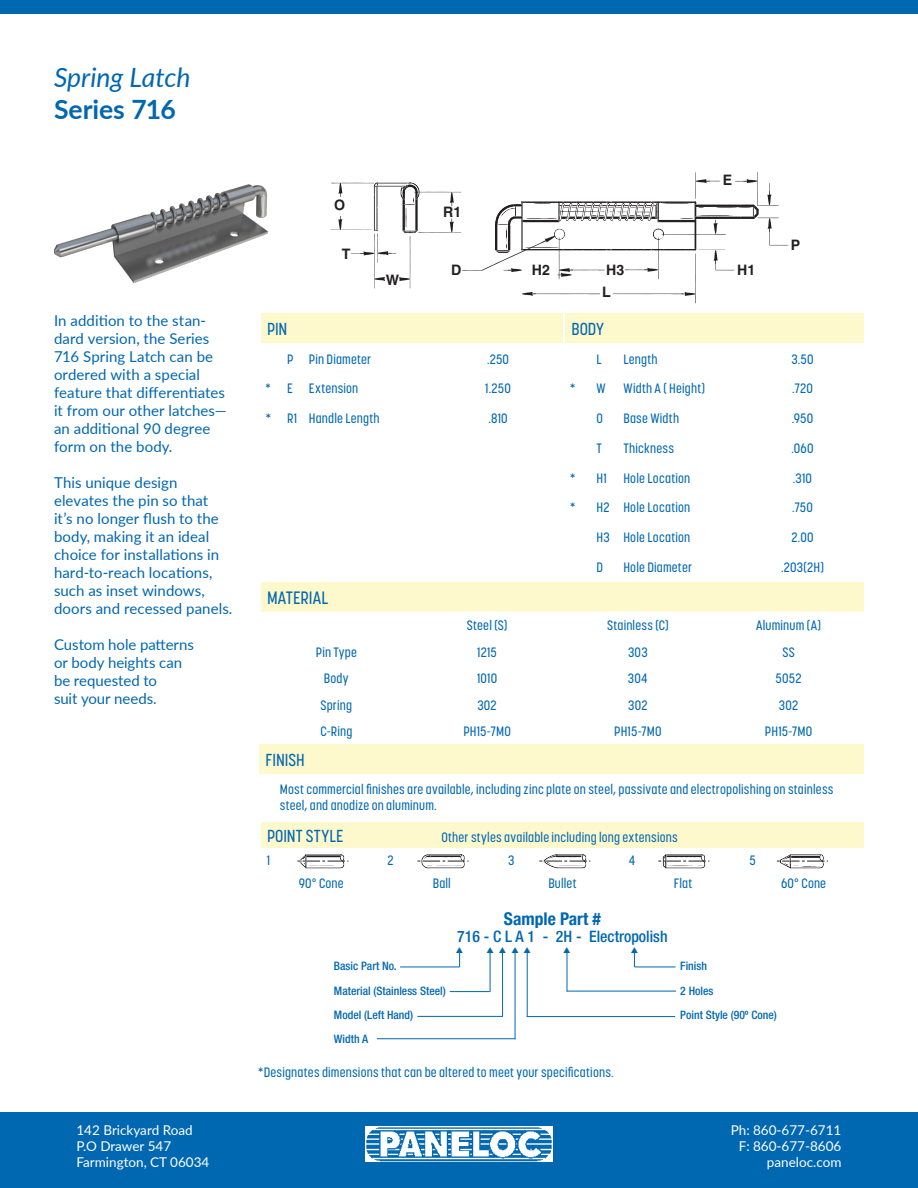
<style>
.page{position:relative;width:918px;height:1188px;background:#fff}
.page>*{position:absolute;margin:0;border:0;box-sizing:border-box;transform-origin:0 0}
.t1{font:italic 26.55px "Lato";color:#0067b1}
.t2{font:700 26.55px "Lato";letter-spacing:-.005em;color:#0067b1}
.t3{font:500 17.85px "Korolev Condensed";letter-spacing:.005em;color:#0067b1}
.t4{font:700 condensed 17.55px "Helvetica Neue";color:#0067b1}
.t5{font:500 17.25px "Korolev Condensed";color:#0067b1}
.t6{font:500 condensed 15.75px "Helvetica Neue LT Std";color:#0067b1}
.t7{font:15px/18px "Lato";letter-spacing:.005em;color:#0067b1}
.t8{font:700 14.4px "Helvetica";color:#231f20}
.t9{font:500 13.5px/16.2px "Korolev Condensed";letter-spacing:.015em;color:#0067b1}
.t10{font:13.5px/16.2px "Lato";color:#fff}
.t11{font:500 condensed 11.7px "Helvetica Neue LT Std";color:#0067b1}
</style>
<div class="page">
<div style="left:0;top:1112px;width:918px;height:76px;background:#0067b1"></div>
<div style="left:0;top:0;width:918px;height:14px;background:#0067b1"></div>
<img style="left:366px;top:1126px;width:186px;height:35px">
<div style="left:566px;top:313px;width:298px;height:30px;background:#fef8cd"></div>
<div style="left:260px;top:744px;width:604px;height:30px;background:#fef8cd"></div>
<div style="left:261px;top:313px;width:301px;height:30px;background:#fef8cd"></div>
<div style="left:261px;top:582px;width:603px;height:30px;background:#fef8cd"></div>
<div style="left:261px;top:822px;width:603px;height:26px;background:#fef8cd"></div>
<img style="left:327px;top:854px;width:22px;height:15px">
<img style="left:297px;top:854px;width:29px;height:15px">
<img style="left:453px;top:854px;width:16px;height:15px">
<img style="left:417px;top:854px;width:36px;height:15px">
<img style="left:539px;top:854px;width:52px;height:15px">
<img style="left:658px;top:854px;width:18px;height:15px">
<img style="left:676px;top:854px;width:34px;height:15px">
<img style="left:820px;top:854px;width:8px;height:15px">
<img style="left:777px;top:854px;width:43px;height:15px">
<svg style="left:330px;top:172px;width:458px;height:131px"></svg>
<img style="left:54px;top:184px;width:214px;height:99px">
<hr style="left:377px;top:1038px;width:138px;height:1px;background:#0067b1">
<hr style="left:400px;top:967px;width:60px;height:1px;background:#0067b1">
<hr style="left:450px;top:991px;width:40px;height:1px;background:#0067b1">
<hr style="left:490px;top:952px;width:1px;height:40px;background:#0067b1">
<hr style="left:502px;top:952px;width:1px;height:64px;background:#0067b1">
<hr style="left:417px;top:1016px;width:86px;height:1px;background:#0067b1">
<hr style="left:515px;top:952px;width:1px;height:87px;background:#0067b1">
<hr style="left:567px;top:952px;width:1px;height:40px;background:#0067b1">
<hr style="left:527px;top:952px;width:1px;height:64px;background:#0067b1">
<hr style="left:635px;top:967px;width:41px;height:1px;background:#0067b1">
<hr style="left:567px;top:991px;width:109px;height:1px;background:#0067b1">
<hr style="left:527px;top:1016px;width:148px;height:1px;background:#0067b1">
<svg style="left:456px;top:952px;width:5px;height:15px"></svg>
<svg style="left:633px;top:952px;width:5px;height:15px"></svg>
<h1 class="t1" style="left:54px;top:59px;width:138px">Spring Latch</h1>
<h1 class="t2" style="left:54px;top:90px;width:123px">Series 716</h1>
<p class="t7" style="left:54px;top:310px;width:174px">In addition to the stan&shy;dard version, the Series<br>716 Spring Latch can be ordered with a special feature that differentiates it from our other latches— an additional 90 degree form on the body.</p>
<p class="t7" style="left:54px;top:472px;width:180px">This unique design elevates the pin so that<br>it’s no longer flush to the body, making it an ideal choice for installations in hard-to-reach locations, such as inset windows, doors and recessed panels.</p>
<p class="t7" style="left:54px;top:634px;width:141px">Custom hole patterns or body heights can be requested to<br>suit your needs.</p>
<p class="t5" style="left:267px;top:319px;width:22px">PIN</p>
<p class="t8" style="left:334px;top:197px;width:13px">O</p>
<p class="t8" style="left:342px;top:245px;width:10px">T</p>
<p class="t8" style="left:386px;top:271px;width:15px">W</p>
<p class="t8" style="left:443px;top:203px;width:20px">R1</p>
<p class="t8" style="left:451px;top:261px;width:12px">D</p>
<p class="t8" style="left:532px;top:261px;width:20px">H2</p>
<p class="t9" style="left:287px;top:351px;width:86px">P Pin Diameter</p>
<p class="t9" style="left:487px;top:351px;width:24px">.250</p>
<p class="t9" style="left:265px;top:381px;width:95px">* E Extension</p>
<p class="t9" style="left:485px;top:381px;width:27px">1.250</p>
<p class="t9" style="left:265px;top:410px;width:116px">* R1 Handle Length</p>
<p class="t9" style="left:488px;top:410px;width:21px">.810</p>
<h2 class="t3" style="left:267px;top:587px;width:63px">MATERIAL</h2>
<p class="t8" style="left:723px;top:171px;width:11px">E</p>
<p class="t8" style="left:606px;top:261px;width:20px">H3</p>
<p class="t8" style="left:737px;top:261px;width:20px">H1</p>
<p class="t8" style="left:602px;top:284px;width:10px">L</p>
<p class="t8" style="left:791px;top:236px;width:11px">P</p>
<p class="t5" style="left:572px;top:319px;width:34px">BODY</p>
<p class="t9" style="left:597px;top:351px;width:7px">L</p>
<p class="t9" style="left:623px;top:351px;width:36px">Length</p>
<p class="t9" style="left:792px;top:351px;width:23px">3.50</p>
<p class="t9" style="left:570px;top:381px;width:37px">* W</p>
<p class="t9" style="left:623px;top:381px;width:83px">Width A ( Height)</p>
<p class="t9" style="left:792px;top:381px;width:22px">.720</p>
<p class="t9" style="left:597px;top:410px;width:8px">O</p>
<p class="t9" style="left:623px;top:410px;width:57px">Base Width</p>
<p class="t9" style="left:792px;top:410px;width:23px">.950</p>
<p class="t9" style="left:597px;top:440px;width:7px">T</p>
<p class="t9" style="left:623px;top:440px;width:52px">Thickness</p>
<p class="t9" style="left:791px;top:440px;width:24px">.060</p>
<p class="t9" style="left:570px;top:470px;width:122px">* H1 Hole Location</p>
<p class="t9" style="left:793px;top:470px;width:21px">.310</p>
<p class="t9" style="left:570px;top:499px;width:122px">* H2 Hole Location</p>
<p class="t9" style="left:792px;top:499px;width:22px">.750</p>
<p class="t9" style="left:597px;top:529px;width:95px">H3 Hole Location</p>
<p class="t9" style="left:791px;top:529px;width:24px">2.00</p>
<p class="t9" style="left:597px;top:559px;width:8px">D</p>
<p class="t9" style="left:623px;top:559px;width:70px">Hole Diameter</p>
<p class="t9" style="left:781px;top:559px;width:44px">.203(2H)</p>
<p class="t9" style="left:467px;top:617px;width:42px">Steel (S)</p>
<p class="t9" style="left:607px;top:617px;width:63px">Stainless (C)</p>
<p class="t9" style="left:756px;top:617px;width:67px">Aluminum (A)</p>
<p class="t9" style="left:316px;top:644px;width:43px">Pin Type</p>
<p class="t9" style="left:477px;top:644px;width:21px">1215</p>
<p class="t9" style="left:628px;top:644px;width:21px">303</p>
<p class="t9" style="left:782px;top:644px;width:14px">SS</p>
<p class="t9" style="left:324px;top:670px;width:26px">Body</p>
<p class="t9" style="left:477px;top:670px;width:22px">1010</p>
<p class="t9" style="left:628px;top:670px;width:21px">304</p>
<p class="t9" style="left:776px;top:670px;width:28px">5052</p>
<p class="t9" style="left:321px;top:697px;width:33px">Spring</p>
<p class="t9" style="left:477px;top:697px;width:21px">302</p>
<p class="t9" style="left:628px;top:697px;width:21px">302</p>
<p class="t9" style="left:779px;top:697px;width:21px">302</p>
<p class="t9" style="left:320px;top:723px;width:34px">C-Ring</p>
<p class="t9" style="left:463px;top:723px;width:49px">PH15-7MO</p>
<p class="t9" style="left:614px;top:723px;width:49px">PH15-7MO</p>
<p class="t9" style="left:765px;top:723px;width:49px">PH15-7MO</p>
<p class="t5" style="left:266px;top:750px;width:41px">FINISH</p>
<p class="t9" style="left:280px;top:781px;width:555px">Most commercial finishes are available, including zinc plate on steel, passivate and electropolishing on stainless steel, and anodize on aluminum.</p>
<p class="t5" style="left:267px;top:826px;width:78px">POINT STYLE</p>
<p class="t9" style="left:441px;top:829px;width:238px">Other styles available including long extensions</p>
<p class="t9" style="left:267px;top:852px;width:5px">1</p>
<p class="t9" style="left:388px;top:852px;width:8px">2</p>
<p class="t9" style="left:508px;top:852px;width:8px">3</p>
<p class="t9" style="left:629px;top:852px;width:8px">4</p>
<p class="t9" style="left:749px;top:852px;width:8px">5</p>
<p class="t9" style="left:299px;top:875px;width:47px">90° Cone</p>
<p class="t9" style="left:433px;top:875px;width:20px">Ball</p>
<p class="t9" style="left:548px;top:875px;width:30px">Bullet</p>
<p class="t9" style="left:674px;top:875px;width:20px">Flat</p>
<p class="t9" style="left:781px;top:875px;width:47px">60° Cone</p>
<p class="t4" style="left:504px;top:904px;width:98px">Sample Part #</p>
<p class="t6" style="left:457px;top:927px;width:212px">716 - C L A 1 - 2H - Electropolish</p>
<p class="t11" style="left:334px;top:959px;width:64px">Basic Part No.</p>
<p class="t11" style="left:680px;top:959px;width:28px">Finish</p>
<p class="t11" style="left:334px;top:984px;width:113px">Material (Stainless Steel)</p>
<p class="t11" style="left:680px;top:984px;width:35px">2 Holes</p>
<p class="t11" style="left:334px;top:1008px;width:81px">Model (Left Hand)</p>
<p class="t11" style="left:680px;top:1008px;width:98px">Point Style (90º Cone)</p>
<p class="t11" style="left:334px;top:1032px;width:36px">Width A</p>
<p class="t9" style="left:258px;top:1064px;width:357px">*Designates dimensions that can be altered to meet your specifications.</p>
<p class="t10" style="left:76px;top:1121px;width:134px">142 Brickyard Road<br>P.O Drawer 547<br>Farmington, CT 06034</p>
<p class="t10" style="left:731px;top:1121px;width:112px;text-align:right">Ph: 860-677-6711<br>F: 860-677-8606 paneloc.com</p>
</div>
